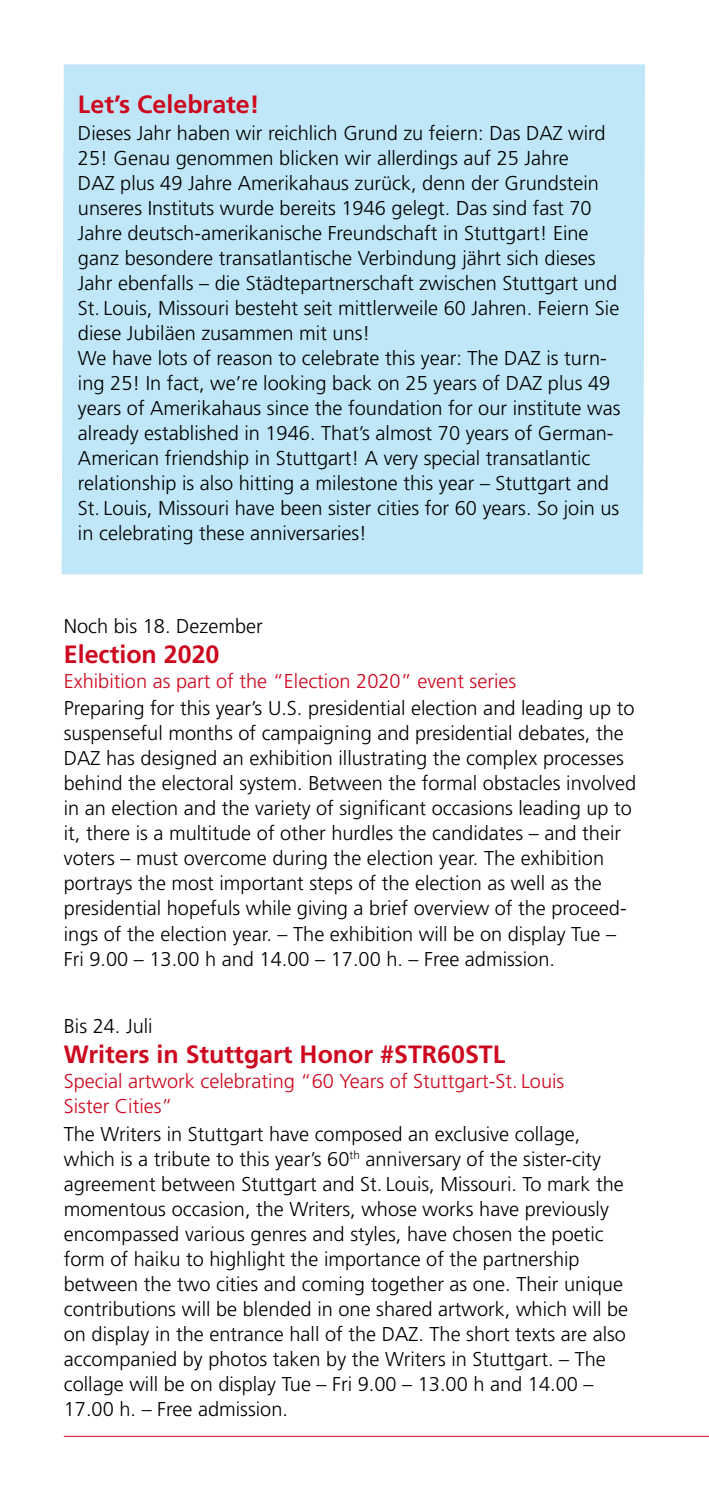
<style>
.page{position:relative;width:709px;height:1489px;background:#fff}
.page>*{position:absolute;margin:0;border:0;box-sizing:border-box;transform-origin:0 0}
.t1{font:700 25px "Frutiger LT";color:#cd071e}
.t2{font:300 20px/25px "Frutiger LT";color:#000}
.t3{font:300 20px/25px "Frutiger LT";color:#cd071e}
</style>
<div class="page">
<hr style="left:64px;top:1435px;width:645px;height:1px;background:#cd071e">
<div style="left:62px;top:64px;width:583px;height:510px;background:#c0e7f7"></div>
<p class="t1" style="left:78px;top:89px;width:183px">Let’s Celebrate!</p>
<p class="t2" style="left:78px;top:121px;width:544px">Dieses Jahr haben wir reichlich Grund zu feiern: Das DAZ wird 25! Genau genommen blicken wir allerdings auf 25 Jahre<br>DAZ plus 49 Jahre Amerikahaus zurück, denn der Grundstein unseres Instituts wurde bereits 1946 gelegt. Das sind fast 70<br>Jahre deutsch-amerikanische Freundschaft in Stuttgart! Eine ganz besondere transatlantische Verbindung jährt sich dieses Jahr ebenfalls – die Städtepartnerschaft zwischen Stuttgart und St. Louis, Missouri besteht seit mittlerweile 60 Jahren. Feiern Sie diese Jubiläen zusammen mit uns!<br>We have lots of reason to celebrate this year: The DAZ is turn&shy;ing 25! In fact, we’re looking back on 25 years of DAZ plus 49 years of Amerikahaus since the foundation for our institute was already established in 1946. That’s almost 70 years of German-American friendship in Stuttgart! A very special transatlantic relationship is also hitting a milestone this year – Stuttgart and St. Louis, Missouri have been sister cities for 60 years. So join us in celebrating these anniversaries!</p>
<p class="t2" style="left:64px;top:613px;width:200px">Noch bis 18. Dezember</p>
<p class="t1" style="left:64px;top:639px;width:157px">Election 2020</p>
<p class="t3" style="left:64px;top:668px;width:454px">Exhibition as part of the “Election 2020” event series</p>
<p class="t2" style="left:64px;top:696px;width:574px">Preparing for this year’s U.S. presidential election and leading up to suspenseful months of campaigning and presidential debates, the DAZ has designed an exhibition illustrating the complex processes behind the electoral system. Between the formal obstacles involved in an election and the variety of significant occasions leading up to it, there is a multitude of other hurdles the candidates – and their voters – must overcome during the election year. The exhibition portrays the most important steps of the election as well as the presidential hopefuls while giving a brief overview of the proceed&shy;ings of the election year. – The exhibition will be on display Tue – Fri 9.00 – 13.00 h and 14.00 – 17.00 h. – Free admission.</p>
<p class="t2" style="left:64px;top:1013px;width:90px">Bis 24. Juli</p>
<p class="t1" style="left:64px;top:1039px;width:443px">Writers in Stuttgart Honor #STR60STL</p>
<p class="t3" style="left:64px;top:1068px;width:502px">Special artwork celebrating “60 Years of Stuttgart-St. Louis<br>Sister Cities”</p>
<p class="t2" style="left:64px;top:1121px;width:566px">The Writers in Stuttgart have composed an exclusive collage, which is a tribute to this year’s 60<sup>th</sup> anniversary of the sister-city agreement between Stuttgart and St. Louis, Missouri. To mark the momentous occasion, the Writers, whose works have previously encompassed various genres and styles, have chosen the poetic form of haiku to highlight the importance of the partnership between the two cities and coming together as one. Their unique contributions will be blended in one shared artwork, which will be on display in the entrance hall of the DAZ. The short texts are also accompanied by photos taken by the Writers in Stuttgart. – The collage will be on display Tue – Fri 9.00 – 13.00 h and 14.00 – 17.00 h. – Free admission.</p>
</div>
